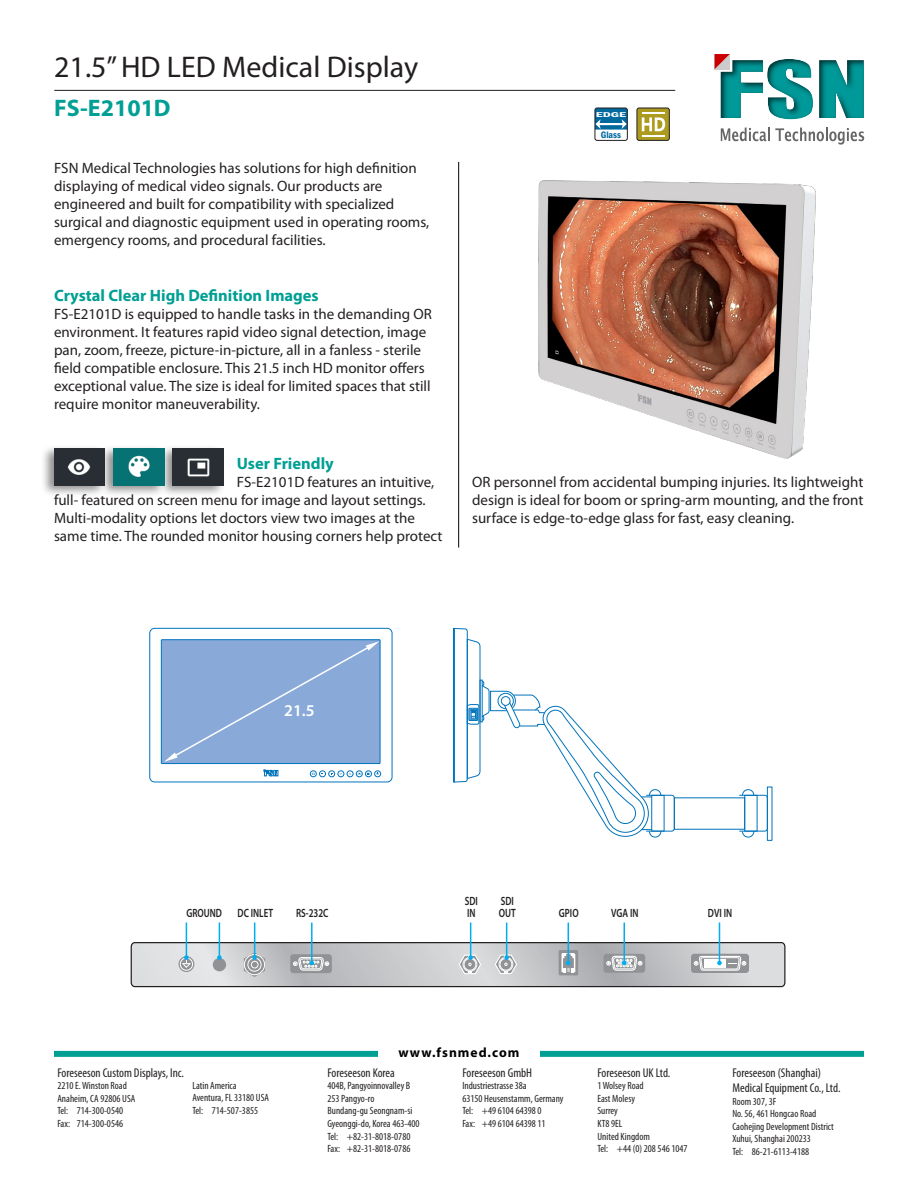
<style>
.page{position:relative;width:918px;height:1188px;background:#fff}
.page>*{position:absolute;margin:0;border:0;box-sizing:border-box;transform-origin:0 0}
.t1{font:30px "Myriad Pro";color:#231f20}
.t2{font:700 24px "Myriad Pro";color:#009f94}
.t3{font:700 16.5px "Myriad Pro";color:#009f94}
.t4{font:600 16.5px "Myriad Pro";color:#fff}
.t5{font:15px/18px "Myriad Pro";color:#231f20}
.t6{font:700 13.5px "Myriad Pro";letter-spacing:.075em;color:#000}
.t7{font:condensed 12.75px "Myriad Pro";color:#231f20}
.t8{font:600 12px/12px "Myriad Pro";color:#231f20;scale:.75 1}
.t9{font:condensed 10.5px "Myriad Pro";color:#231f20}
.t10{font:600 condensed 9.6px "Franklin Gothic";color:#006a9e}
.t11{font:600 condensed 7.2px "Franklin Gothic";color:#fff;scale:2 1}
</style>
<div class="page">
<div style="left:54px;top:1051px;width:324px;height:6px;background:#009f94"></div>
<div style="left:540px;top:1051px;width:324px;height:6px;background:#009f94"></div>
<img style="left:819px;top:60px;width:45px;height:58px">
<svg style="left:721px;top:128px;width:143px;height:17px"></svg>
<svg style="left:715px;top:54px;width:98px;height:65px"></svg>
<hr style="left:54px;top:90px;width:621px;height:1px;background:#231f20">
<div style="left:595px;top:108px;width:33px;height:33px;border:1px solid #231f20;border-radius:2px"></div>
<svg style="left:595px;top:108px;width:32px;height:22px"></svg>
<div style="left:637px;top:108px;width:32px;height:32px;background:#ad9b20;border-radius:2px"></div>
<div style="left:637px;top:108px;width:33px;height:33px;border:1px solid #231f20;border-radius:2px"></div>
<svg style="left:642px;top:112px;width:23px;height:19px"></svg>
<hr style="left:642px;top:135px;width:23px;height:2px;background:#fff">
<img style="left:538px;top:180px;width:278px;height:279px">
<div style="left:131px;top:942px;width:654px;height:45px;border:1px solid #231f20;border-radius:4px"></div>
<hr style="left:186px;top:923px;width:1px;height:35px;background:#00aeef">
<hr style="left:219px;top:923px;width:1px;height:35px;background:#00aeef">
<hr style="left:311px;top:923px;width:2px;height:40px;background:#00aeef">
<hr style="left:623px;top:923px;width:2px;height:40px;background:#00aeef">
<hr style="left:719px;top:923px;width:1px;height:40px;background:#00aeef">
<hr style="left:568px;top:923px;width:1px;height:40px;background:#00aeef">
<hr style="left:254px;top:923px;width:1px;height:35px;background:#00aeef">
<hr style="left:470px;top:923px;width:1px;height:35px;background:#00aeef">
<svg style="left:131px;top:943px;width:654px;height:44px"></svg>
<hr style="left:506px;top:923px;width:1px;height:35px;background:#00aeef">
<div style="left:41px;top:444px;width:185px;height:53px;background:#231f20;opacity:.5"></div>
<img style="left:54px;top:448px;width:51px;height:37px">
<img style="left:113px;top:448px;width:51px;height:37px">
<img style="left:172px;top:448px;width:51px;height:37px">
<hr style="left:458px;top:162px;width:1px;height:386px;background:#231f20">
<div style="left:149px;top:628px;width:243px;height:154px;border:1px solid #0073bc;border-radius:5px"></div>
<div style="left:161px;top:639px;width:219px;height:125px;border:1px solid #0073bc"></div>
<svg style="left:264px;top:770px;width:14px;height:6px"></svg>
<div style="left:310px;top:771px;width:7px;height:6px;border:1px solid #0073bc;border-radius:50%"></div>
<div style="left:319px;top:771px;width:7px;height:6px;border:1px solid #0073bc;border-radius:50%"></div>
<div style="left:328px;top:771px;width:7px;height:6px;border:1px solid #0073bc;border-radius:50%"></div>
<svg style="left:331px;top:771px;width:39px;height:6px"></svg>
<div style="left:365px;top:771px;width:7px;height:6px;border:1px solid #0073bc;border-radius:50%"></div>
<div style="left:374px;top:771px;width:7px;height:6px;border:1px solid #0073bc;border-radius:50%"></div>
<div style="left:164px;top:641px;width:215px;height:121px;background:#89aad8"></div>
<svg style="left:739px;top:789px;width:29px;height:49px"></svg>
<svg style="left:453px;top:628px;width:222px;height:210px"></svg>
<p class="t1" style="left:54px;top:48px;width:365px">21.5” HD LED Medical Display</p>
<p class="t2" style="left:54px;top:92px;width:118px">FS-E2101D</p>
<p class="t5" style="left:54px;top:159px;width:377px">FSN Medical Technologies has solutions for high definition displaying of medical video signals. Our products are engineered and built for compatibility with specialized surgical and diagnostic equipment used in operating rooms, emergency rooms, and procedural facilities.</p>
<p class="t3" style="left:54px;top:285px;width:266px">Crystal Clear High Definition Images</p>
<p class="t5" style="left:54px;top:305px;width:379px">FS-E2101D is equipped to handle tasks in the demanding OR environment. It features rapid video signal detection, image pan, zoom, freeze, picture-in-picture, all in a fanless - sterile field compatible enclosure. This 21.5 inch HD monitor offers exceptional value. The size is ideal for limited spaces that still require monitor maneuverability.</p>
<p class="t11" style="left:596px;top:110px;width:17px">EDGE</p>
<p class="t10" style="left:601px;top:128px;width:22px">Glass</p>
<p class="t3" style="left:237px;top:453px;width:99px">User Friendly</p>
<p class="t5" style="left:54px;top:473px;width:390px;text-indent:183px">FS-E2101D features an intuitive, full- featured on screen menu for image and layout settings.<br>Multi-modality options let doctors view two images at the same time. The rounded monitor housing corners help protect</p>
<p class="t5" style="left:472px;top:473px;width:393px;text-align:justify">OR personnel from accidental bumping injuries. Its lightweight design is ideal for boom or spring-arm mounting, and the front surface is edge-to-edge glass for fast, easy cleaning.</p>
<p class="t4" style="left:284px;top:700px;width:32px">21.5</p>
<p class="t8" style="left:465px;top:894px;width:19px">SDI<br>IN</p>
<p class="t8" style="left:499px;top:894px;width:24px">SDI<br>OUT</p>
<p class="t8" style="left:186px;top:906px;width:49px">GROUND</p>
<p class="t8" style="left:238px;top:906px;width:49px">DC INLET</p>
<p class="t8" style="left:296px;top:906px;width:45px">RS-232C</p>
<p class="t8" style="left:559px;top:906px;width:28px">GPIO</p>
<p class="t8" style="left:611px;top:906px;width:38px">VGA IN</p>
<p class="t8" style="left:708px;top:906px;width:34px">DVI IN</p>
<p class="t7" style="left:57px;top:1065px;width:128px">Foreseeson Custom Displays, Inc.</p>
<p class="t9" style="left:57px;top:1079px;width:71px">2210 E. Winston Road</p>
<p class="t9" style="left:57px;top:1092px;width:80px">Anaheim, CA 92806 USA</p>
<p class="t9" style="left:57px;top:1105px;width:67px">Tel: 714-300-0540</p>
<p class="t9" style="left:57px;top:1117px;width:67px">Fax: 714-300-0546</p>
<p class="t9" style="left:192px;top:1079px;width:46px">Latin America</p>
<p class="t9" style="left:192px;top:1091px;width:78px">Aventura, FL 33180 USA</p>
<p class="t9" style="left:192px;top:1104px;width:67px">Tel: 714-507-3855</p>
<p class="t6" style="left:398px;top:1044px;width:123px">www.fsnmed.com</p>
<p class="t7" style="left:327px;top:1065px;width:69px">Foreseeson Korea</p>
<p class="t9" style="left:327px;top:1079px;width:84px">404B, Pangyoinnovalley B</p>
<p class="t9" style="left:327px;top:1092px;width:49px">253 Pangyo-ro</p>
<p class="t9" style="left:327px;top:1105px;width:86px">Bundang-gu Seongnam-si</p>
<p class="t9" style="left:327px;top:1117px;width:94px">Gyeonggi-do, Korea 463-400</p>
<p class="t9" style="left:327px;top:1130px;width:84px">Tel: +82-31-8018-0780</p>
<p class="t9" style="left:327px;top:1142px;width:84px">Fax: +82-31-8018-0786</p>
<p class="t7" style="left:462px;top:1065px;width:71px">Foreseeson GmbH</p>
<p class="t9" style="left:462px;top:1079px;width:66px">Industriestrasse 38a</p>
<p class="t9" style="left:462px;top:1092px;width:103px">63150 Heusenstamm, Germany</p>
<p class="t9" style="left:462px;top:1105px;width:81px">Tel: +49 6104 64398 0</p>
<p class="t9" style="left:462px;top:1117px;width:85px">Fax: +49 6104 64398 11</p>
<p class="t7" style="left:597px;top:1065px;width:75px">Foreseeson UK Ltd.</p>
<p class="t9" style="left:597px;top:1079px;width:48px">1 Wolsey Road</p>
<p class="t9" style="left:597px;top:1092px;width:39px">East Molesy</p>
<p class="t9" style="left:597px;top:1105px;width:22px">Surrey</p>
<p class="t9" style="left:597px;top:1117px;width:27px">KT8 9EL</p>
<p class="t9" style="left:597px;top:1130px;width:54px">United Kingdom</p>
<p class="t9" style="left:597px;top:1142px;width:92px">Tel: +44 (0) 208 546 1047</p>
<p class="t7" style="left:732px;top:1065px;width:90px">Foreseeson (Shanghai)</p>
<p class="t7" style="left:732px;top:1080px;width:110px">Medical Equipment Co., Ltd.</p>
<p class="t9" style="left:732px;top:1095px;width:45px">Room 307, 3F</p>
<p class="t9" style="left:732px;top:1107px;width:86px">No. 56, 461 Hongcao Road</p>
<p class="t9" style="left:732px;top:1120px;width:103px">Caohejing Development District</p>
<p class="t9" style="left:732px;top:1133px;width:80px">Xuhui, Shanghai 200233</p>
<p class="t9" style="left:732px;top:1145px;width:78px">Tel: 86-21-6113-4188</p>
</div>
